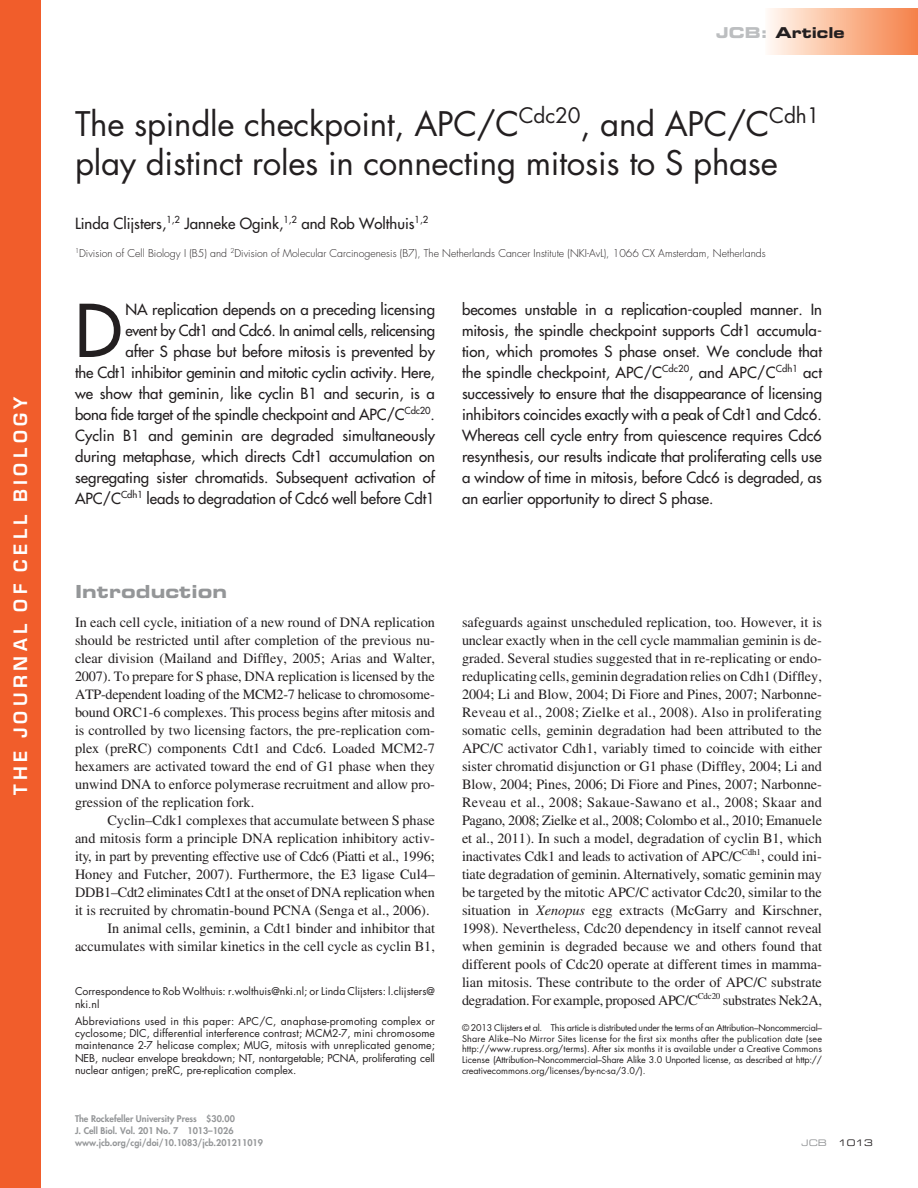
<style>
.page{position:relative;width:918px;height:1188px;background:#fff}
.page>*{position:absolute;margin:0;border:0;box-sizing:border-box;transform-origin:0 0}
.t1{font:500 70.65px "Futura Std";color:#231f20}
.t2{font:33px/38.2px "Futura Std";letter-spacing:-.01em;color:#231f20}
.t3{font:600 18px "Eurostile";letter-spacing:.25em;color:#fff}
.t4{font:18px "Eurostile LT Std Bold Ex 2";letter-spacing:.005em;color:#949698}
.t5{font:500 15px/21px "Futura Std";color:#231f20;text-align:right}
.t6{font:15px "Eurostile LT Std Bold Ex 2";color:#231f20}
.t7{font:14.25px/18px "Times LT Std";color:#231f20;text-align:justify}
.t8{font:14.25px "Times LT Std";letter-spacing:-.02em;color:#231f20}
.t9{font:10.5px/12.3px "Futura Std";color:#231f20}
.t10{font:300 10.5px "Futura Std";color:#231f20}
.t11{font:9px/10.8px "Futura Std";color:#231f20;text-align:justify}
.t12{font:800 9px/12px "Futura Std";color:#949698}
.t13{font:9px "Eurostile LT Std Ex 2";color:#231f20}
.t14{font:9px "Eurostile LT Std Ex 2";color:#949698}
.s1{color:#bcbec0}
.s2{font-style:italic}
</style>
<div class="page">
<div style="left:763px;top:8px;width:155px;height:47px;background:linear-gradient(to right,#fffbf4,#f57f45)"></div>
<div style="left:0;top:0;width:40px;height:1188px;background:#f15d2b"></div>
<p class="t3" style="left:13px;top:795px;width:400px;rotate:-90deg">THE JOURNAL OF CELL BIOLOGY</p>
<p class="t6" style="left:716px;top:22px;width:130px"><span class="s1">JCB:</span> Article</p>
<h2 class="t2" style="left:75px;top:105px;width:746px">The spindle checkpoint, APC/C<sup>Cdc20</sup>, and APC/C<sup>Cdh1 </sup>play distinct roles in connecting mitosis to S phase</h2>
<p class="t5" style="left:75px;top:213px;width:355px">Linda Clijsters,<sup>1,2</sup> Janneke Ogink,<sup>1,2</sup> and Rob Wolthuis<sup>1,2</sup></p>
<p class="t10" style="left:75px;top:247px;width:692px"><sup>1</sup>Division of Cell Biology I (B5) and <sup>2</sup>Division of Molecular Carcinogenesis (B7), The Netherlands Cancer Institute (NKI-AvL), 1066 CX Amsterdam, Netherlands</p>
<p class="t5" style="left:75px;top:299px;width:362px">NA replication depends on a preceding licensing<br>event by Cdt1 and Cdc6. In animal cells, relicensing<br>after S phase but before mitosis is prevented by<br>the Cdt1 inhibitor geminin and mitotic cyclin activity. Here, we show that geminin, like cyclin B1 and securin, is a bona fide target of the spindle checkpoint and APC/C<sup>Cdc20</sup>.<br>Cyclin B1 and geminin are degraded simultaneously during metaphase, which directs Cdt1 accumulation on segregating sister chromatids. Subsequent activation of APC/C<sup>Cdh1</sup> leads to degradation of Cdc6 well before Cdt1</p>
<p class="t5" style="left:462px;top:299px;width:362px;text-align:justify">becomes unstable in a replication-coupled manner. In mitosis, the spindle checkpoint supports Cdt1 accumula&shy;tion, which promotes S phase onset. We conclude that the spindle checkpoint, APC/C<sup>Cdc20</sup>, and APC/C<sup>Cdh1</sup> act successively to ensure that the disappearance of licensing inhibitors coincides exactly with a peak of Cdt1 and Cdc6.<br>Whereas cell cycle entry from quiescence requires Cdc6 resynthesis, our results indicate that proliferating cells use a window of time in mitosis, before Cdc6 is degraded, as an earlier opportunity to direct S phase.</p>
<h1 class="t1" style="left:75px;top:287px;width:49px">D</h1>
<p class="t4" style="left:75px;top:578px;width:154px">Introduction</p>
<p class="t7" style="left:75px;top:613px;width:362px">In each cell cycle, initiation of a new round of DNA replication should be restricted until after completion of the previous nu&shy;clear division (Mailand and Diffley, 2005; Arias and Walter, 2007). To prepare for S phase, DNA replication is licensed by the ATP-dependent loading of the MCM2-7 helicase to chromosome&shy;bound ORC1-6 complexes. This process begins after mitosis and is controlled by two licensing factors, the pre-replication com&shy;plex (preRC) components Cdt1 and Cdc6. Loaded MCM2-7 hexamers are activated toward the end of G1 phase when they unwind DNA to enforce polymerase recruitment and allow pro&shy;gression of the replication fork.</p>
<p class="t7" style="left:107px;top:811px;width:329px">Cyclin–Cdk1 complexes that accumulate between S phase</p>
<p class="t7" style="left:75px;top:829px;width:362px">and mitosis form a principle DNA replication inhibitory activ-</p>
<p class="t8" style="left:75px;top:848px;width:361px">ity, in part by preventing effective use of Cdc6 (Piatti et al., 1996;</p>
<p class="t7" style="left:75px;top:865px;width:361px">Honey and Futcher, 2007). Furthermore, the E3 ligase Cul4–</p>
<p class="t8" style="left:75px;top:884px;width:362px">DDB1–Cdt2 eliminates Cdt1 at the onset of DNA replication when</p>
<p class="t7" style="left:75px;top:901px;width:356px">it is recruited by chromatin-bound PCNA (Senga et al., 2006).</p>
<p class="t7" style="left:107px;top:919px;width:329px">In animal cells, geminin, a Cdt1 binder and inhibitor that</p>
<p class="t7" style="left:75px;top:937px;width:361px">accumulates with similar kinetics in the cell cycle as cyclin B1,</p>
<p class="t9" style="left:75px;top:985px;width:361px">Correspondence to Rob Wolthuis: r.wolthuis@nki.nl; or Linda Clijsters: l.clijsters@ nki.nl</p>
<p class="t9" style="left:75px;top:1015px;width:362px;text-align:justify">Abbreviations used in this paper: APC/C, anaphase-promoting complex or cyclosome; DIC, differential interference contrast; MCM2-7, mini chromosome maintenance 2-7 helicase complex; MUG, mitosis with unreplicated genome; NEB, nuclear envelope breakdown; NT, nontargetable; PCNA, proliferating cell nuclear antigen; preRC, pre-replication complex.</p>
<p class="t12" style="left:75px;top:1112px;width:189px">The Rockefeller University Press $30.00<br>J. Cell Biol. Vol. 201 No. 7 1013–1026 www.jcb.org/cgi/doi/10.1083/jcb.201211019</p>
<p class="t7" style="left:462px;top:613px;width:362px">safeguards against unscheduled replication, too. However, it is unclear exactly when in the cell cycle mammalian geminin is de&shy;graded. Several studies suggested that in re-replicating or endo&shy;reduplicating cells, geminin degradation relies on Cdh1 (Diffley, 2004; Li and Blow, 2004; Di Fiore and Pines, 2007; Narbonne-Reveau et al., 2008; Zielke et al., 2008). Also in proliferating somatic cells, geminin degradation had been attributed to the APC/C activator Cdh1, variably timed to coincide with either sister chromatid disjunction or G1 phase (Diffley, 2004; Li and Blow, 2004; Pines, 2006; Di Fiore and Pines, 2007; Narbonne-Reveau et al., 2008; Sakaue-Sawano et al., 2008; Skaar and Pagano, 2008; Zielke et al., 2008; Colombo et al., 2010; Emanuele et al., 2011). In such a model, degradation of cyclin B1, which inactivates Cdk1 and leads to activation of APC/C<sup>Cdh1</sup>, could ini&shy;tiate degradation of geminin. Alternatively, somatic geminin may be targeted by the mitotic APC/C activator Cdc20, similar to the situation in <span class="s2">Xenopus</span> egg extracts (McGarry and Kirschner, 1998). Nevertheless, Cdc20 dependency in itself cannot reveal when geminin is degraded because we and others found that different pools of Cdc20 operate at different times in mamma&shy;lian mitosis. These contribute to the order of APC/C substrate degradation. For example, proposed APC/C<sup>Cdc20</sup> substrates Nek2A,</p>
<p class="t11" style="left:462px;top:1022px;width:362px">© 2013 Clijsters et al. This article is distributed under the terms of an Attribution–Noncommercial– Share Alike–No Mirror Sites license for the first six months after the publication date (see http://www.rupress.org/terms). After six months it is available under a Creative Commons License (Attribution–Noncommercial–Share Alike 3.0 Unported license, as described at http:// creativecommons.org/licenses/by-nc-sa/3.0/).</p>
<p class="t14" style="left:802px;top:1136px;width:27px">JCB</p>
<p class="t13" style="left:838px;top:1136px;width:36px">1013</p>
</div>
